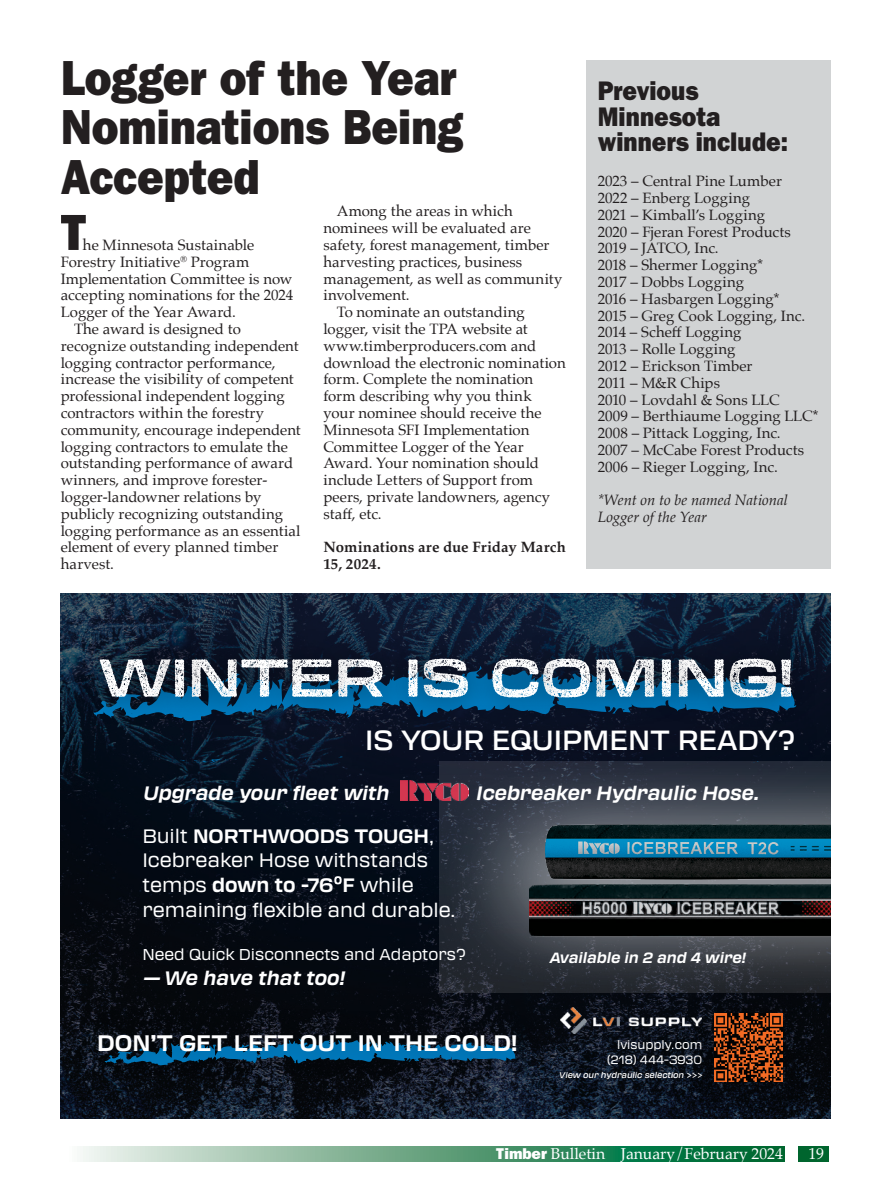
<style>
.page{position:relative;width:891px;height:1188px;background:#fff}
.page>*{position:absolute;margin:0;border:0;box-sizing:border-box;transform-origin:0 0}
.t1{font:51px "ITC Franklin Gothic Std Hvy";color:#231f20}
.t2{font:49.5px/49.5px "ITC Franklin Gothic Std Hvy";color:#231f20;scale:.9 1}
.t3{font:500 27.3px "Transducer";color:#fff}
.t4{font:27px/25.5px "ITC Franklin Gothic Std Hvy";color:#231f20;scale:.9 1}
.t5{font:700 22.2px "Transducer";color:#fff}
.t6{font:19.05px/24.6px "Transducer";color:#fff}
.t7{font:italic 700 19.05px "Transducer";color:#fff}
.t8{font:15.75px "Palatino";letter-spacing:-.005em;color:#fff}
.t9{font:15.45px "Transducer";color:#fff}
.t10{font:15px/16.8px "Palatino";color:#231f20}
.t11{font:italic 15px/16.8px "Palatino";color:#231f20}
.t12{font:700 15px/16.8px "Palatino";letter-spacing:.01em;color:#231f20}
.t13{font:italic 700 14.55px "Transducer";color:#fff}
.t14{font:11.85px/14.2px "Transducer";color:#fff;text-align:right}
.t15{font:italic 500 8.25px "Transducer";color:#fff}
.s1{font-weight:700}
.s2{font-family:"ITC Franklin Gothic Std Hvy"}
</style>
<div class="page">
<div style="left:798px;top:1146px;width:30px;height:16px;background:#00652e"></div>
<svg style="left:83px;top:1146px;width:702px;height:16px;background:#63a482"></svg>
<div style="left:586px;top:61px;width:244px;height:508px;background:#d1d3d4"></div>
<svg style="left:61px;top:594px;width:769px;height:524px;background:#08121f"></svg>
<svg style="left:439px;top:798px;width:391px;height:194px;background:#333842"></svg>
<svg style="left:334px;top:876px;width:8px;height:8px"></svg>
<img style="left:518px;top:998px;width:154px;height:120px">
<img style="left:560px;top:1007px;width:112px;height:27px">
<svg style="left:179px;top:759px;width:58px;height:5px"></svg>
<svg style="left:256px;top:758px;width:12px;height:3px"></svg>
<img style="left:61px;top:710px;width:73px;height:29px">
<img style="left:226px;top:618px;width:71px;height:121px">
<img style="left:134px;top:618px;width:92px;height:121px">
<img style="left:799px;top:618px;width:31px;height:27px">
<img style="left:678px;top:618px;width:32px;height:9px">
<img style="left:716px;top:616px;width:83px;height:17px">
<img style="left:162px;top:618px;width:84px;height:9px">
<img style="left:595px;top:618px;width:83px;height:9px">
<img style="left:713px;top:626px;width:83px;height:10px">
<img style="left:488px;top:618px;width:83px;height:15px">
<img style="left:69px;top:701px;width:83px;height:32px">
<img style="left:488px;top:632px;width:56px;height:26px">
<img style="left:61px;top:618px;width:82px;height:83px">
<img style="left:299px;top:618px;width:83px;height:12px">
<img style="left:297px;top:725px;width:27px;height:14px">
<img style="left:405px;top:616px;width:83px;height:22px">
<img style="left:559px;top:627px;width:50px;height:11px">
<img style="left:595px;top:638px;width:14px;height:20px">
<img style="left:609px;top:624px;width:83px;height:34px">
<img style="left:99px;top:629px;width:36px;height:29px">
<img style="left:468px;top:638px;width:33px;height:20px">
<img style="left:385px;top:627px;width:83px;height:31px">
<img style="left:338px;top:630px;width:77px;height:28px">
<img style="left:678px;top:627px;width:84px;height:9px">
<img style="left:675px;top:632px;width:84px;height:9px">
<img style="left:663px;top:641px;width:79px;height:17px">
<img style="left:675px;top:642px;width:67px;height:16px">
<img style="left:512px;top:633px;width:83px;height:25px">
<img style="left:523px;top:648px;width:83px;height:10px">
<img style="left:294px;top:627px;width:44px;height:31px">
<img style="left:294px;top:642px;width:41px;height:16px">
<img style="left:211px;top:623px;width:83px;height:35px">
<img style="left:135px;top:627px;width:83px;height:31px">
<img style="left:743px;top:636px;width:84px;height:49px">
<svg style="left:93px;top:658px;width:704px;height:67px"></svg>
<img style="left:400px;top:798px;width:68px;height:3px">
<img style="left:546px;top:807px;width:284px;height:53px">
<img style="left:530px;top:860px;width:300px;height:96px">
<img style="left:61px;top:990px;width:498px;height:109px">
<img style="left:324px;top:685px;width:506px;height:113px">
<img style="left:672px;top:972px;width:152px;height:146px">
<img style="left:715px;top:1014px;width:68px;height:68px">
<h2 class="t2" style="left:61px;top:53px;width:449px">Logger of the Year<br>Nominations Being<br>Accepted</h2>
<h1 class="t1" style="left:61px;top:202px;width:27px">T</h1>
<p class="t10" style="left:337px;top:203px;width:177px">Among the areas in which</p>
<p class="t10" style="left:323px;top:220px;width:209px">nominees will be evaluated are</p>
<p class="t10" style="left:323px;top:236px;width:228px">safety, forest management, timber</p>
<p class="t10" style="left:323px;top:253px;width:200px">harvesting practices, business</p>
<p class="t10" style="left:323px;top:270px;width:241px">management, as well as community</p>
<p class="t10" style="left:323px;top:287px;width:88px">involvement.</p>
<p class="t10" style="left:337px;top:304px;width:189px">To nominate an outstanding</p>
<p class="t10" style="left:323px;top:320px;width:206px">logger, visit the TPA website at</p>
<p class="t10" style="left:323px;top:337px;width:215px">www.timberproducers.com and</p>
<p class="t10" style="left:323px;top:354px;width:244px">download the electronic nomination</p>
<p class="t10" style="left:323px;top:371px;width:211px">form. Complete the nomination</p>
<p class="t10" style="left:323px;top:388px;width:210px">form describing why you think</p>
<p class="t10" style="left:323px;top:404px;width:220px">your nominee should receive the</p>
<p class="t10" style="left:323px;top:421px;width:208px">Minnesota SFI Implementation</p>
<p class="t10" style="left:323px;top:438px;width:202px">Committee Logger of the Year</p>
<p class="t10" style="left:323px;top:455px;width:217px">Award. Your nomination should</p>
<p class="t10" style="left:323px;top:472px;width:211px">include Letters of Support from</p>
<p class="t10" style="left:323px;top:488px;width:228px">peers, private landowners, agency</p>
<p class="t10" style="left:323px;top:505px;width:60px">staff, etc.</p>
<p class="t12" style="left:323px;top:538px;width:244px">Nominations are due Friday March<br>15, 2024.</p>
<p class="t10" style="left:83px;top:236px;width:173px">he Minnesota Sustainable</p>
<p class="t10" style="left:61px;top:253px;width:190px">Forestry Initiative<sup>®</sup> Program</p>
<p class="t10" style="left:61px;top:270px;width:233px">Implementation Committee is now</p>
<p class="t10" style="left:61px;top:287px;width:234px">accepting nominations for the 2024</p>
<p class="t10" style="left:61px;top:304px;width:177px">Logger of the Year Award.</p>
<p class="t10" style="left:74px;top:320px;width:168px">The award is designed to</p>
<p class="t10" style="left:61px;top:337px;width:239px">recognize outstanding independent</p>
<p class="t10" style="left:61px;top:354px;width:216px">logging contractor performance,</p>
<p class="t10" style="left:61px;top:371px;width:235px">increase the visibility of competent</p>
<p class="t10" style="left:61px;top:388px;width:226px">professional independent logging</p>
<p class="t10" style="left:61px;top:404px;width:205px">contractors within the forestry</p>
<p class="t10" style="left:61px;top:421px;width:242px">community, encourage independent</p>
<p class="t10" style="left:61px;top:438px;width:229px">logging contractors to emulate the</p>
<p class="t10" style="left:61px;top:455px;width:234px">outstanding performance of award</p>
<p class="t10" style="left:61px;top:472px;width:208px">winners, and improve forester-</p>
<p class="t10" style="left:61px;top:488px;width:202px">logger-landowner relations by</p>
<p class="t10" style="left:61px;top:505px;width:224px">publicly recognizing outstanding</p>
<p class="t10" style="left:61px;top:522px;width:241px">logging performance as an essential</p>
<p class="t10" style="left:61px;top:539px;width:219px">element of every planned timber</p>
<p class="t10" style="left:61px;top:556px;width:55px">harvest.</p>
<h3 class="t4" style="left:598px;top:79px;width:213px">Previous<br>Minnesota winners include:</h3>
<p class="t10" style="left:598px;top:173px;width:222px">2023 – Central Pine Lumber<br>2022 – Enberg Logging<br>2021 – Kimball’s Logging<br>2020 – Fjeran Forest Products<br>2019 – JATCO, Inc.<br>2018 – Shermer Logging*<br>2017 – Dobbs Logging<br>2016 – Hasbargen Logging*<br>2015 – Greg Cook Logging, Inc.<br>2014 – Scheff Logging<br>2013 – Rolle Logging<br>2012 – Erickson Timber<br>2011 – M&amp;R Chips<br>2010 – Lovdahl &amp; Sons LLC<br>2009 – Berthiaume Logging LLC*<br>2008 – Pittack Logging, Inc.<br>2007 – McCabe Forest Products<br>2006 – Rieger Logging, Inc.</p>
<p class="t11" style="left:598px;top:492px;width:192px">*Went on to be named National<br>Logger of the Year</p>
<h3 class="t3" style="left:365px;top:721px;width:431px">IS YOUR EQUIPMENT READY?</h3>
<p class="t7" style="left:142px;top:779px;width:248px">Upgrade your fleet with</p>
<p class="t7" style="left:476px;top:779px;width:284px">Icebreaker Hydraulic Hose.</p>
<p class="t6" style="left:142px;top:823px;width:315px">Built <span class="s1">NORTHWOODS TOUGH</span>,<br>Icebreaker Hose withstands temps <span class="s1">down to -76 F</span> while remaining flexible and durable.</p>
<p class="t9" style="left:142px;top:944px;width:325px">Need Quick Disconnects and Adaptors?</p>
<p class="t7" style="left:142px;top:965px;width:203px">— We have that too!</p>
<p class="t13" style="left:549px;top:948px;width:198px">Available in 2 and 4 wire!</p>
<h3 class="t5" style="left:97px;top:1028px;width:422px">DON’T GET LEFT OUT IN THE COLD!</h3>
<p class="t14" style="left:607px;top:1037px;width:97px">lvisupply.com (218) 444-3930</p>
<p class="t15" style="left:559px;top:1069px;width:145px">View our hydraulic selection &gt;&gt;&gt;</p>
<p class="t8" style="left:496px;top:1141px;width:288px"><span class="s2">Timber</span> Bulletin January/February 2024</p>
<p class="t8" style="left:808px;top:1141px;width:17px">19</p>
</div>
